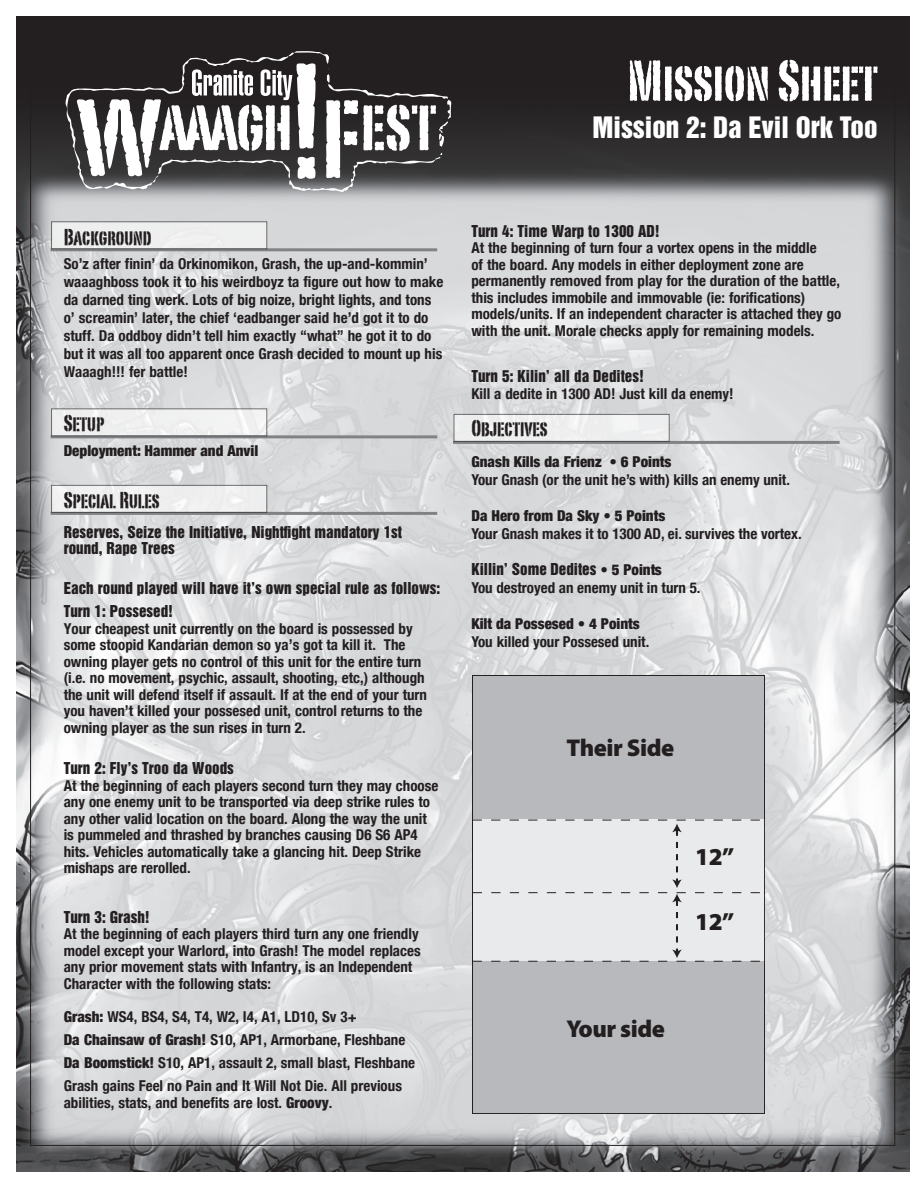
<style>
.page{position:relative;width:918px;height:1188px;background:#fff}
.page>*{position:absolute;margin:0;border:0;box-sizing:border-box;transform-origin:0 0}
.t1{font:56.55px "Portago ITCTT";color:#fff}
.t2{font:27px "Helvetica Inserat";color:#fff}
.t3{font:900 24.3px "Myriad Pro";letter-spacing:-.02em;color:#231f20}
.Paragraph_Style_1{font:22.5px "Portago ITCTT";color:#231f20}
.t4{font:700 condensed 15px/16.5px "Helvetica Neue";color:#231f20}
.t5{font:15px/16.5px "Helvetica Inserat";color:#231f20}
.Paragraph_Style_1-2{font:900 condensed 15px "Helvetica Neue";color:#231f20}
.s1{font-family:"Helvetica Inserat";font-weight:400;font-stretch:normal}
.s2{font-weight:900}
.s3{font-family:"Helvetica Neue";font-weight:900;font-stretch:condensed}
</style>
<div class="page">
<img style="left:16px;top:16px;width:893px;height:1156px">
<svg style="left:65px;top:51px;width:387px;height:142px"></svg>
<hr style="left:51px;top:248px;width:386px;height:3px;background:#808285">
<div style="left:52px;top:222px;width:215px;height:27px;background:#eeefef"></div>
<hr style="left:51px;top:435px;width:386px;height:3px;background:#808285">
<div style="left:52px;top:409px;width:215px;height:27px;background:#f0f0f1"></div>
<hr style="left:51px;top:512px;width:386px;height:3px;background:#808285">
<div style="left:52px;top:485px;width:215px;height:27px;background:#eff0f1"></div>
<div style="left:51px;top:485px;width:216px;height:28px;border:1px solid #231f20"></div>
<hr style="left:453px;top:441px;width:387px;height:3px;background:#808285">
<div style="left:454px;top:414px;width:215px;height:27px;background:#eeefef"></div>
<div style="left:454px;top:414px;width:216px;height:28px;border:1px solid #231f20"></div>
<div style="left:472px;top:675px;width:293px;height:439px;background:#b8b9bc"></div>
<div style="left:474px;top:820px;width:289px;height:142px;background:#e9eaeb"></div>
<div style="left:472px;top:675px;width:293px;height:439px;border:1px solid #231f20"></div>
<p class="t1" style="left:627px;top:45px;width:252px">Mission Sheet</p>
<p class="t2" style="left:592px;top:111px;width:287px">Mission 2: Da Evil Ork Too</p>
<p class="Paragraph_Style_1" style="left:64px;top:222px;width:90px">Background</p>
<p class="t4" style="left:64px;top:255px;width:381px;line-height:18px">So’z after finin’ da Orkinomikon, Grash, the up-and-kommin’ waaaghboss took it to his weirdboyz ta figure out how to make da darned ting werk. Lots of big noize, bright lights, and tons o’ screamin’ later, the chief ‘eadbanger said he’d got it to do stuff. Da oddboy didn’t tell him exactly “what” he got it to do but it was all too apparent once Grash decided to mount up his Waaagh!!! fer battle!</p>
<p class="Paragraph_Style_1" style="left:64px;top:409px;width:42px">Setup</p>
<p class="Paragraph_Style_1-2" style="left:64px;top:441px;width:196px">Deployment: Hammer and Anvil</p>
<p class="Paragraph_Style_1" style="left:64px;top:486px;width:97px">Special Rules</p>
<p class="t5" style="left:64px;top:524px;width:340px">Reserves, Seize the Initiative, Nightfight mandatory 1st round, Rape Trees</p>
<p class="t5" style="left:64px;top:580px;width:378px">Each round played will have it’s own special rule as follows:</p>
<p class="t4" style="left:64px;top:604px;width:365px"><span class="s1">Turn 1: Possesed!<br></span>Your cheapest unit currently on the board is possessed by some stoopid Kandarian demon so ya’s got ta kill it. The owning player gets no control of this unit for the entire turn (i.e. no movement, psychic, assault, shooting, etc,) although the unit will defend itself if assault. If at the end of your turn you haven’t killed your possesed unit, control returns to the owning player as the sun rises in turn 2.</p>
<p class="t5" style="left:64px;top:760px;width:172px">Turn 2: Fly’s Troo da Woods</p>
<p class="t4" style="left:64px;top:777px;width:376px">At the beginning of each players second turn they may choose any one enemy unit to be transported via deep strike rules to any other valid location on the board. Along the way the unit is pummeled and thrashed by branches causing D6 S6 AP4 hits. Vehicles automatically take a glancing hit. Deep Strike mishaps are rerolled.</p>
<p class="t4" style="left:64px;top:909px;width:359px"><span class="s1">Turn 3: Grash!<br></span>At the beginning of each players third turn any one friendly model except your Warlord, into Grash! The model replaces any prior movement stats with Infantry, is an Independent Character with the following stats:</p>
<p class="t4" style="left:64px;top:1008px;width:295px"><span class="s2">Grash:</span> WS4, BS4, S4, T4, W2, I4, A1, LD10, Sv 3+</p>
<p class="t4" style="left:64px;top:1031px;width:343px"><span class="s2">Da Chainsaw of Grash!</span> S10, AP1, Armorbane, Fleshbane</p>
<p class="t4" style="left:64px;top:1054px;width:353px"><span class="s2">Da Boomstick!</span> S10, AP1, assault 2, small blast, Fleshbane</p>
<p class="t4" style="left:64px;top:1078px;width:340px">Grash gains Feel no Pain and It Will Not Die. All previous abilities, stats, and benefits are lost. <span class="s2">Groovy</span>.</p>
<p class="t4" style="left:471px;top:223px;width:372px"><span class="s1">Turn 4: Time Warp to 1300 AD!<br></span>At the beginning of turn four a vortex opens in the middle<br>of the board. Any models in either deployment zone are permanently removed from play for the duration of the battle, this includes immobile and immovable (ie: forifications) models/units. If an independent character is attached they go with the unit. Morale checks apply for remaining models.</p>
<p class="t4" style="left:471px;top:369px;width:264px"><span class="s1">Turn 5: Kilin’ all da Dedites!<br></span>Kill a dedite in 1300 AD! Just kill da enemy!</p>
<p class="Paragraph_Style_1" style="left:471px;top:414px;width:78px">Objectives</p>
<p class="Paragraph_Style_1-2" style="left:471px;top:453px;width:202px">Gnash Kills da Frienz • 6 Points</p>
<p class="t4" style="left:471px;top:471px;width:320px">Your Gnash (or the unit he’s with) kills an enemy unit.</p>
<p class="Paragraph_Style_1-2" style="left:471px;top:507px;width:195px">Da Hero from Da Sky • 5 Points</p>
<p class="t4" style="left:471px;top:525px;width:332px">Your Gnash makes it to 1300 AD, ei. survives the vortex.</p>
<p class="t5" style="left:471px;top:561px;width:192px">Killin’ Some Dedites <span class="s3">• 5 Points</span></p>
<p class="t4" style="left:471px;top:579px;width:231px">You destroyed an enemy unit in turn 5.</p>
<p class="Paragraph_Style_1-2" style="left:471px;top:615px;width:170px">Kilt da Possesed • 4 Points</p>
<p class="t4" style="left:471px;top:633px;width:179px">You killed your Possesed unit.</p>
<p class="t3" style="left:567px;top:732px;width:109px">Their Side</p>
<p class="t3" style="left:695px;top:840px;width:41px">12”</p>
<p class="t3" style="left:695px;top:905px;width:41px">12”</p>
<p class="t3" style="left:567px;top:1013px;width:100px">Your side</p>
</div>
